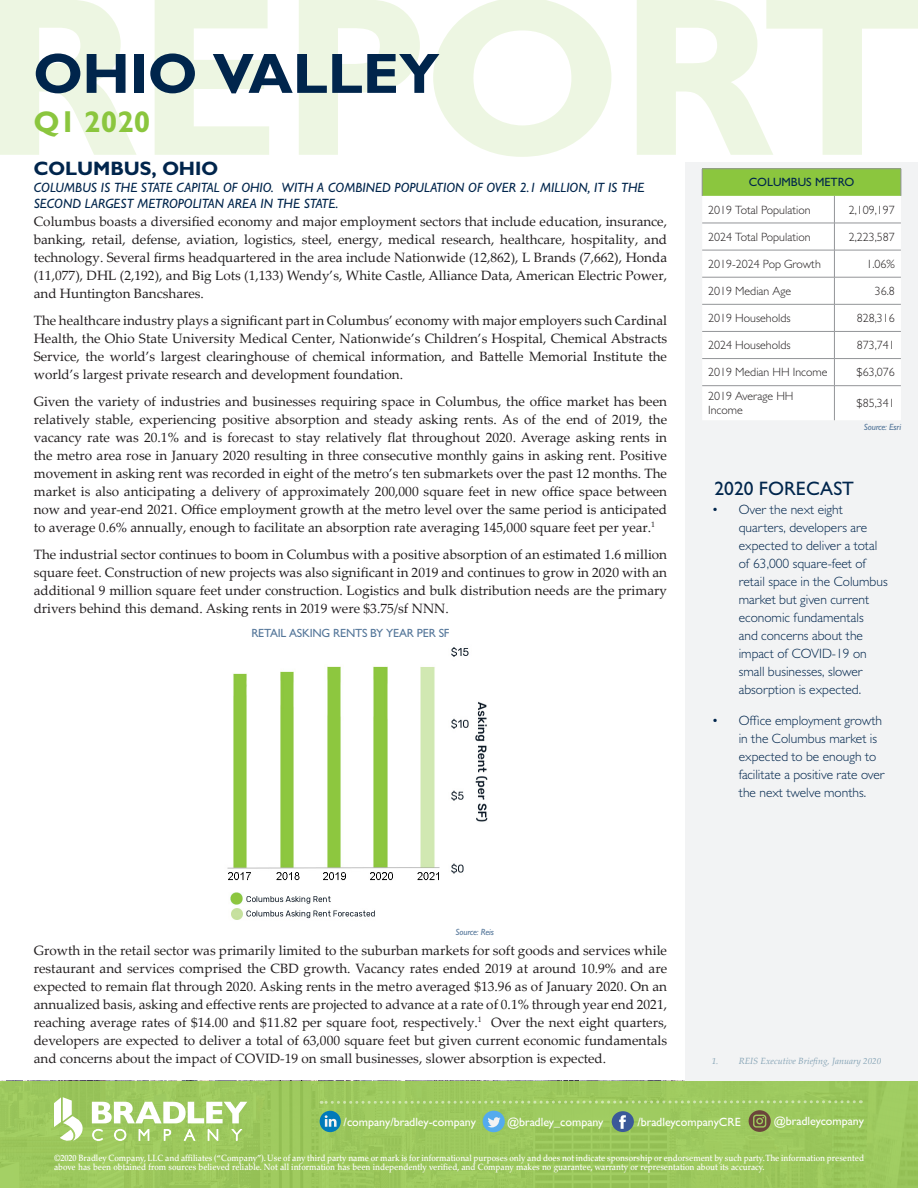
<style>
.page{position:relative;width:918px;height:1188px;background:#fff}
.page>*{position:absolute;margin:0;border:0;box-sizing:border-box;transform-origin:0 0}
.t1{font:700 57px "Gill Sans MT Std";color:#00254c}
.t2{font:700 30px "Gill Sans MT Std";color:#8bc63e}
.t3{font:700 19.5px "Gill Sans MT Std";color:#00254c}
.t4{font:500 19.5px "Gill Sans MT Std";color:#00254c}
.Body_Text{font:13.5px/18px "Palatino Linotype";color:#231f20;text-align:justify}
.t5{font:300 13.5px/18px "Gill Sans MT Std";color:#00254c}
.t6{font:italic 500 13.5px/16.5px "Gill Sans MT Std";color:#00254c}
.t7{font:300 12px/14.4px "Gill Sans MT Std";color:#231f20}
.t8{font:500 12px "Gill Sans MT Std";color:#fff}
.t9{font:500 12px "Gill Sans MT Std";color:#00254c}
.t10{font:500 11.85px "Gill Sans MT Std";letter-spacing:-.02em;color:#55779a}
.t11{font:500 9px/9px "Palatino LT Std";color:#fff;scale:.9 1}
.t12{font:italic 9px "Palatino Linotype";color:#85a3b5}
.t13{font:italic 500 9px "Gill Sans MT Std";letter-spacing:-.02em;color:#55779a}
</style>
<div class="page">
<div style="left:0;top:1081px;width:918px;height:107px;background:#9dcd58"></div>
<svg style="left:54px;top:1097px;width:30px;height:44px"></svg>
<svg style="left:92px;top:1102px;width:155px;height:21px"></svg>
<svg style="left:92px;top:1129px;width:11px;height:12px"></svg>
<svg style="left:114px;top:1129px;width:12px;height:12px"></svg>
<svg style="left:139px;top:1129px;width:10px;height:12px"></svg>
<svg style="left:164px;top:1129px;width:7px;height:12px"></svg>
<svg style="left:184px;top:1129px;width:12px;height:12px"></svg>
<svg style="left:208px;top:1129px;width:10px;height:12px"></svg>
<svg style="left:231px;top:1129px;width:11px;height:12px"></svg>
<div style="left:320px;top:1111px;width:21px;height:21px;background:#007aba;border-radius:50%"></div>
<svg style="left:321px;top:1099px;width:540px;height:33px"></svg>
<svg style="left:0;top:0;width:918px;height:157px;fill:#edf6e2"></svg>
<div style="left:685px;top:162px;width:233px;height:919px;background:#f2f3f4"></div>
<div style="left:702px;top:169px;width:199px;height:27px;background:#8bc63e"></div>
<div style="left:702px;top:196px;width:199px;height:224px;background:#fff"></div>
<hr style="left:702px;top:168px;width:132px;height:1px;background:#939598">
<svg style="left:702px;top:169px;width:1px;height:27px"></svg>
<hr style="left:834px;top:168px;width:67px;height:1px;background:#939598">
<svg style="left:901px;top:169px;width:1px;height:27px"></svg>
<hr style="left:702px;top:223px;width:132px;height:1px;background:#939598">
<hr style="left:834px;top:223px;width:67px;height:1px;background:#939598">
<hr style="left:702px;top:250px;width:132px;height:1px;background:#939598">
<hr style="left:834px;top:250px;width:67px;height:1px;background:#939598">
<hr style="left:702px;top:277px;width:132px;height:1px;background:#939598">
<hr style="left:834px;top:277px;width:67px;height:1px;background:#939598">
<hr style="left:702px;top:304px;width:132px;height:1px;background:#939598">
<hr style="left:834px;top:304px;width:67px;height:1px;background:#939598">
<hr style="left:702px;top:331px;width:132px;height:1px;background:#939598">
<hr style="left:834px;top:331px;width:67px;height:1px;background:#939598">
<hr style="left:702px;top:358px;width:132px;height:1px;background:#939598">
<hr style="left:834px;top:358px;width:67px;height:1px;background:#939598">
<svg style="left:834px;top:196px;width:1px;height:189px"></svg>
<hr style="left:702px;top:385px;width:132px;height:1px;background:#939598">
<hr style="left:834px;top:385px;width:67px;height:1px;background:#939598">
<hr style="left:834px;top:386px;width:1px;height:34px;background:#939598">
<img style="left:227px;top:647px;width:261px;height:273px">
<h1 class="t1" style="left:34px;top:38px;width:407px">OHIO VALLEY</h1>
<h2 class="t2" style="left:34px;top:103px;width:118px">Q1 2020</h2>
<p class="t3" style="left:34px;top:157px;width:186px">COLUMBUS, OHIO</p>
<p class="t6" style="left:34px;top:179px;width:612px">COLUMBUS IS THE STATE CAPITAL OF OHIO. WITH A COMBINED POPULATION OF OVER 2.1 MILLION, IT IS THE<br>SECOND LARGEST METROPOLITAN AREA IN THE STATE.</p>
<p class="Body_Text" style="left:34px;top:212px;width:635px">Columbus boasts a diversified economy and major employment sectors that include education, insurance, banking, retail, defense, aviation, logistics, steel, energy, medical research, healthcare, hospitality, and technology. Several firms headquartered in the area include Nationwide (12,862), L Brands (7,662), Honda (11,077), DHL (2,192), and Big Lots (1,133) Wendy’s, White Castle, Alliance Data, American Electric Power, and Huntington Bancshares.</p>
<p class="Body_Text" style="left:34px;top:311px;width:635px">The healthcare industry plays a significant part in Columbus’ economy with major employers such Cardinal Health, the Ohio State University Medical Center, Nationwide’s Children’s Hospital, Chemical Abstracts Service, the world’s largest clearinghouse of chemical information, and Battelle Memorial Institute the world’s largest private research and development foundation.</p>
<p class="Body_Text" style="left:34px;top:392px;width:635px">Given the variety of industries and businesses requiring space in Columbus, the office market has been relatively stable, experiencing positive absorption and steady asking rents. As of the end of 2019, the vacancy rate was 20.1% and is forecast to stay relatively flat throughout 2020. Average asking rents in the metro area rose in January 2020 resulting in three consecutive monthly gains in asking rent. Positive movement in asking rent was recorded in eight of the metro’s ten submarkets over the past 12 months. The market is also anticipating a delivery of approximately 200,000 square feet in new office space between now and year-end 2021. Office employment growth at the metro level over the same period is anticipated to average 0.6% annually, enough to facilitate an absorption rate averaging 145,000 square feet per year.<sup>1</sup></p>
<p class="Body_Text" style="left:34px;top:545px;width:635px">The industrial sector continues to boom in Columbus with a positive absorption of an estimated 1.6 million square feet. Construction of new projects was also significant in 2019 and continues to grow in 2020 with an additional 9 million square feet under construction. Logistics and bulk distribution needs are the primary drivers behind this demand. Asking rents in 2019 were $3.75/sf NNN.</p>
<p class="t10" style="left:251px;top:626px;width:200px">RETAIL ASKING RENTS BY YEAR PER SF</p>
<p class="t9" style="left:749px;top:175px;width:107px">COLUMBUS METRO</p>
<p class="t7" style="left:708px;top:202px;width:104px">2019 Total Population</p>
<p class="t7" style="left:849px;top:202px;width:48px">2,109,197</p>
<p class="t7" style="left:708px;top:229px;width:104px">2024 Total Population</p>
<p class="t7" style="left:849px;top:229px;width:48px">2,223,587</p>
<p class="t7" style="left:708px;top:256px;width:114px">2019-2024 Pop Growth</p>
<p class="t7" style="left:866px;top:256px;width:30px">1.06%</p>
<p class="t7" style="left:708px;top:283px;width:85px">2019 Median Age</p>
<p class="t7" style="left:875px;top:283px;width:22px">36.8</p>
<p class="t7" style="left:708px;top:311px;width:84px">2019 Households</p>
<p class="t7" style="left:857px;top:311px;width:40px">828,316</p>
<p class="t7" style="left:708px;top:338px;width:84px">2024 Households</p>
<p class="t7" style="left:857px;top:338px;width:40px">873,741</p>
<p class="t7" style="left:708px;top:365px;width:121px">2019 Median HH Income</p>
<p class="t7" style="left:857px;top:365px;width:40px">$63,076</p>
<p class="t7" style="left:708px;top:388px;width:87px">2019 Average HH<br>Income</p>
<p class="t7" style="left:857px;top:396px;width:40px">$85,341</p>
<p class="t13" style="left:864px;top:422px;width:39px">Source: Esri</p>
<p class="t4" style="left:715px;top:477px;width:141px">2020 FORECAST</p>
<p class="t5" style="left:739px;top:500px;width:150px;text-indent:-27px">• Over the next eight quarters, developers are expected to deliver a total of 63,000 square-feet of retail space in the Columbus market but given current economic fundamentals<br>and concerns about the impact of COVID-19 on small businesses, slower absorption is expected.</p>
<p class="t5" style="left:739px;top:711px;width:148px;text-indent:-27px">• Office employment growth in the Columbus market is expected to be enough to facilitate a positive rate over the next twelve months.</p>
<p class="t13" style="left:456px;top:926px;width:40px">Source: Reis</p>
<p class="Body_Text" style="left:34px;top:941px;width:635px">Growth in the retail sector was primarily limited to the suburban markets for soft goods and services while restaurant and services comprised the CBD growth. Vacancy rates ended 2019 at around 10.9% and are expected to remain flat through 2020. Asking rents in the metro averaged $13.96 as of January 2020. On an annualized basis, asking and effective rents are projected to advance at a rate of 0.1% through year end 2021, reaching average rates of $14.00 and $11.82 per square foot, respectively.<sup>1</sup> Over the next eight quarters, developers are expected to deliver a total of 63,000 square feet but given current economic fundamentals and concerns about the impact of COVID-19 on small businesses, slower absorption is expected.</p>
<p class="t12" style="left:712px;top:1054px;width:171px">1. REIS Executive Briefing, January 2020</p>
<p class="t8" style="left:344px;top:1114px;width:134px">/company/bradley-company</p>
<p class="t8" style="left:507px;top:1115px;width:98px">@bradley_company</p>
<p class="t8" style="left:637px;top:1115px;width:105px">/bradleycompanyCRE</p>
<p class="t8" style="left:774px;top:1114px;width:92px">@bradleycompany</p>
<p class="t11" style="left:54px;top:1153px;width:901px">©2020 Bradley Company, LLC and affiliates (“Company”). Use of any third party name or mark is for informational purposes only and does not indicate sponsorship or endorsement by such party. The information presented above has been obtained from sources believed reliable. Not all information has been independently verified, and Company makes no guarantee, warranty or representation about its accuracy.</p>
</div>
